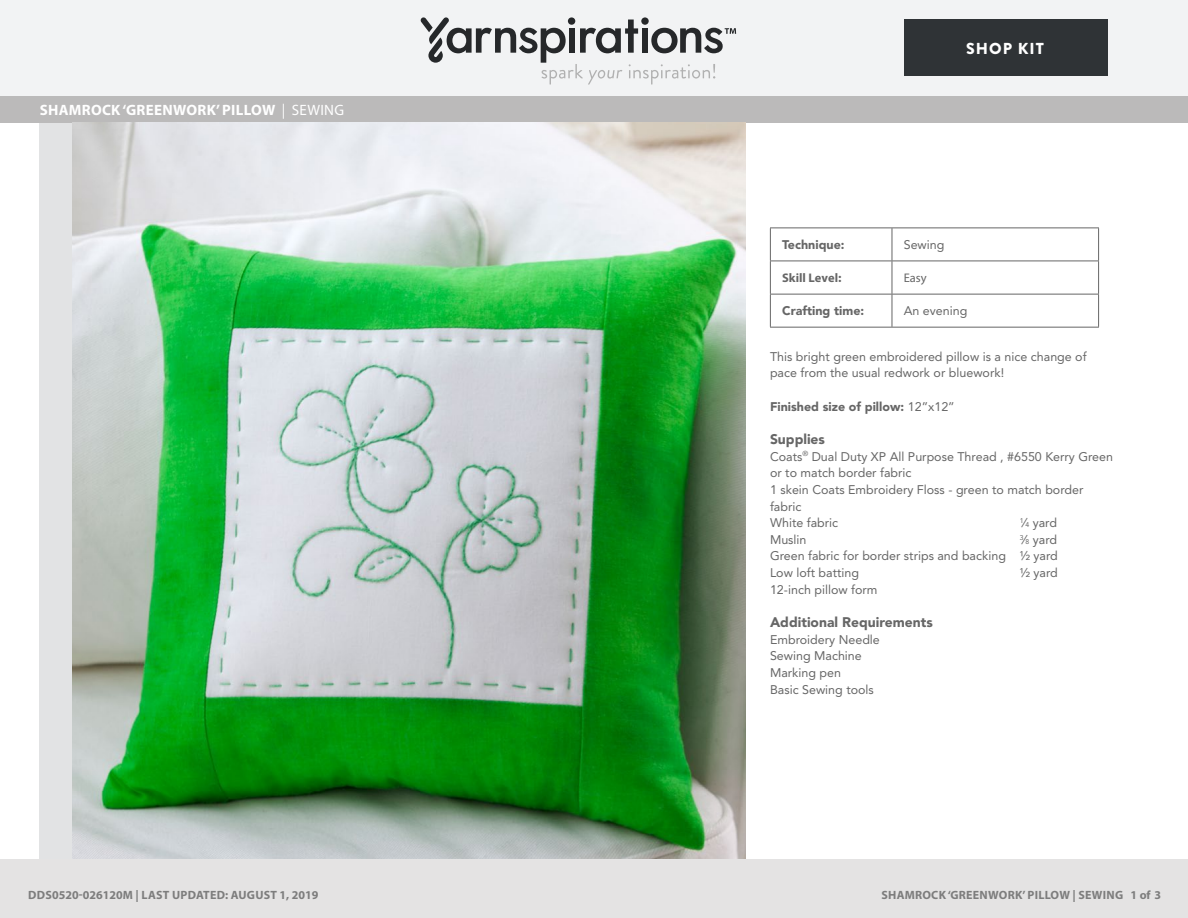
<style>
.page{position:relative;width:1188px;height:918px;background:#fff}
.page>*{position:absolute;margin:0;border:0;box-sizing:border-box;transform-origin:0 0}
.t1{font:900 15.9px "Brandon Grotesque";letter-spacing:.065em;color:#fff}
.Head{font:700 15px "Myriad Pro";letter-spacing:.02em;color:#fff}
.t2{font:900 13.8px "Avenir LT Std";color:#666}
.t3{font:12.45px/16.6px "Avenir LT Std";color:#666}
.t4{font:900 12.45px "Avenir LT Std";color:#666}
.t5{font:700 12.45px "Myriad Pro";color:#666}
.t6{font:12.45px "Myriad Pro";color:#666}
.t7{font:700 12px "Myriad Pro";letter-spacing:.02em;color:#7d7d7d}
.s1{font-weight:400}
.s2{font-family:"Avenir LT Std";font-weight:900}
.s3{font-size:6.9px}
</style>
<div class="page">
<div style="left:0;top:0;width:1188px;height:98px;background:#f2f3f4"></div>
<svg style="left:421px;top:17px;width:315px;height:68px"></svg>
<div style="left:904px;top:19px;width:203px;height:57px;background:#2f3336"></div>
<div style="left:0;top:96px;width:1188px;height:27px;background:#bbbaba"></div>
<div style="left:40px;top:123px;width:705px;height:775px;background:#e2e3e4"></div>
<img style="left:73px;top:123px;width:672px;height:736px">
<hr style="left:770px;top:228px;width:122px;height:1px;background:#666">
<hr style="left:770px;top:228px;width:1px;height:33px;background:#666">
<hr style="left:892px;top:228px;width:207px;height:1px;background:#666">
<hr style="left:892px;top:228px;width:1px;height:33px;background:#666">
<hr style="left:1098px;top:228px;width:1px;height:33px;background:#666">
<hr style="left:770px;top:261px;width:122px;height:1px;background:#666">
<hr style="left:770px;top:261px;width:1px;height:33px;background:#666">
<hr style="left:892px;top:261px;width:207px;height:1px;background:#666">
<hr style="left:892px;top:261px;width:1px;height:33px;background:#666">
<hr style="left:1098px;top:261px;width:1px;height:33px;background:#666">
<hr style="left:770px;top:294px;width:122px;height:1px;background:#666">
<hr style="left:770px;top:294px;width:1px;height:33px;background:#666">
<hr style="left:892px;top:294px;width:207px;height:1px;background:#666">
<hr style="left:892px;top:294px;width:1px;height:33px;background:#666">
<hr style="left:1098px;top:294px;width:1px;height:33px;background:#666">
<hr style="left:770px;top:327px;width:122px;height:1px;background:#666">
<hr style="left:892px;top:327px;width:207px;height:1px;background:#666">
<div style="left:0;top:860px;width:1188px;height:58px;background:#e4e3e3"></div>
<p class="Head" style="left:40px;top:100px;width:306px">SHAMROCK ‘GREENWORK’ PILLOW <span class="s1">| SEWING</span></p>
<p class="t1" style="left:966px;top:37px;width:79px">SHOP KIT</p>
<p class="t4" style="left:782px;top:237px;width:64px">Technique:</p>
<p class="t3" style="left:904px;top:237px;width:42px">Sewing</p>
<p class="t5" style="left:782px;top:270px;width:61px">Skill Level<span class="s2">:</span></p>
<p class="t6" style="left:904px;top:270px;width:24px">Easy</p>
<p class="t4" style="left:782px;top:303px;width:84px">Crafting time:</p>
<p class="t3" style="left:904px;top:303px;width:65px">An evening</p>
<p class="t3" style="left:770px;top:348px;width:318px">This bright green embroidered pillow is a nice change of pace from the usual redwork or bluework!</p>
<p class="t4" style="left:770px;top:399px;width:186px">Finished size of pillow: <span class="s1">12”x12”</span></p>
<p class="t2" style="left:770px;top:431px;width:57px">Supplies</p>
<p class="t3" style="left:770px;top:448px;width:345px">Coats<sup>®</sup> Dual Duty XP All Purpose Thread , #6550 Kerry Green or to match border fabric<br>1 skein Coats Embroidery Floss - green to match border fabric<br>White fabric</p>
<p class="t3" style="left:1020px;top:515px;width:39px"><sup>1</sup>⁄<span class="s3">4</span> yard</p>
<p class="t3" style="left:770px;top:531px;width:38px">Muslin</p>
<p class="t3" style="left:770px;top:531px;width:289px;text-align:justify;text-indent:250px"><sup>3</sup>⁄<span class="s3">8</span> yard Green fabric for border strips and backing ½ yard Low loft batting</p>
<p class="t3" style="left:1020px;top:565px;width:40px">½ yard</p>
<p class="t3" style="left:770px;top:581px;width:109px">12-inch pillow form</p>
<p class="t2" style="left:770px;top:614px;width:164px">Additional Requirements</p>
<p class="t3" style="left:770px;top:631px;width:111px">Embroidery Needle<br>Sewing Machine<br>Marking pen<br>Basic Sewing tools</p>
<p class="t7" style="left:28px;top:887px;width:292px">DDS0520-026120M | LAST UPDATED: AUGUST 1, 2019</p>
<p class="t7" style="left:881px;top:887px;width:281px">SHAMROCK ‘GREENWORK’ PILLOW | SEWING 1 of 3</p>
</div>
